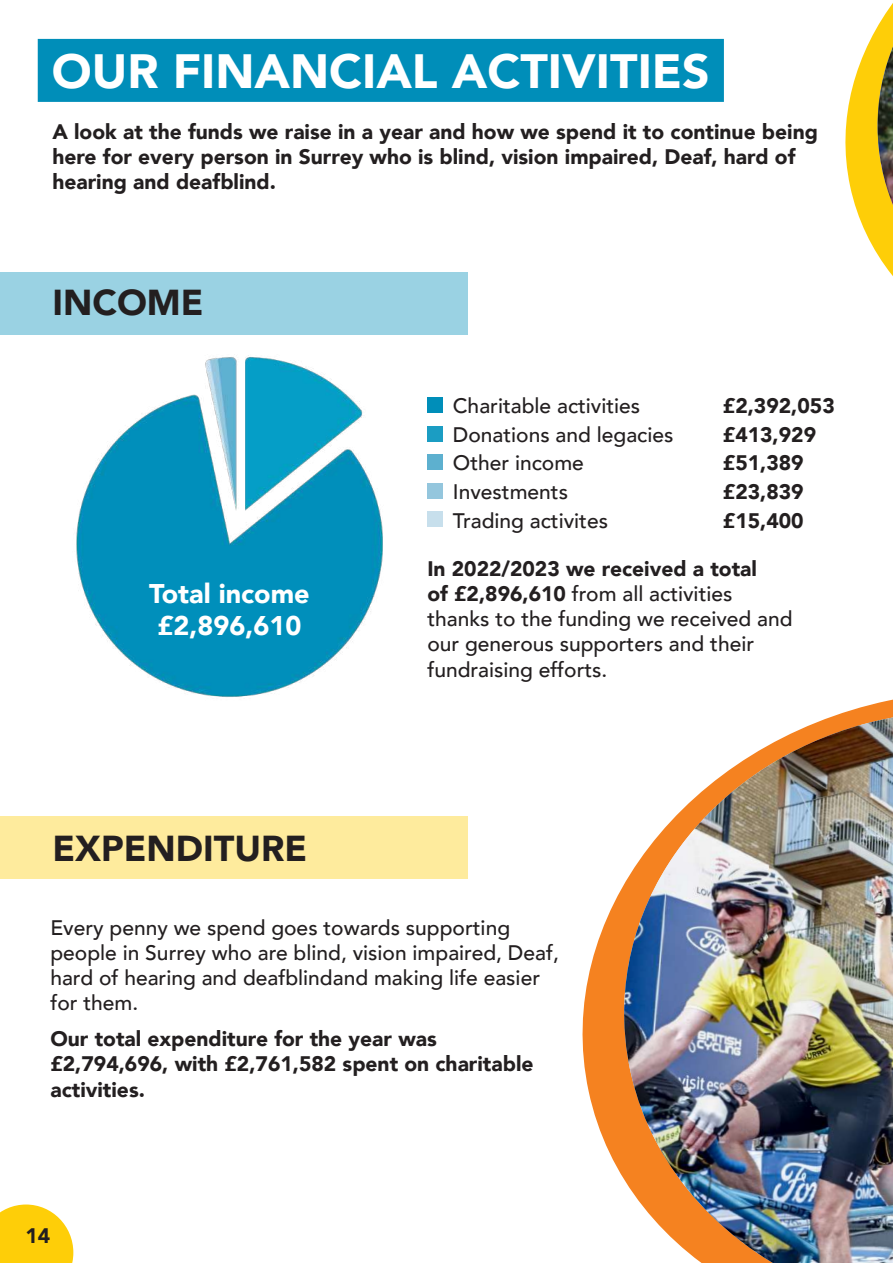
<style>
.page{position:relative;width:893px;height:1263px;background:#fff}
.page>*{position:absolute;margin:0;border:0;box-sizing:border-box;transform-origin:0 0}
.t1{font:900 48px "Avenir";color:#fff}
.t2{font:900 36px "Avenir";color:#231f20}
.t3{font:900 27px/32.4px "Avenir";color:#fff;text-align:center}
.t4{font:500 21px/25.2px "Avenir";color:#231f20}
.t5{font:900 21px/25.2px "Avenir";color:#231f20}
.s1{font-weight:900}
</style>
<div class="page">
<svg style="left:0;top:1204px;width:73px;height:59px;background:#fed429"></svg>
<hr style="left:892px;top:0;width:1px;height:1263px;background:#008eb9">
<svg style="left:845px;top:0;width:48px;height:401px"></svg>
<img style="left:877px;top:47px;width:16px;height:158px">
<svg style="left:582px;top:657px;width:311px;height:517px"></svg>
<img style="left:622px;top:717px;width:271px;height:546px">
<div style="left:38px;top:39px;width:686px;height:63px;background:#008eb9"></div>
<img style="left:76px;top:355px;width:307px;height:342px">
<div style="left:428px;top:397px;width:15px;height:16px;background:#008eb9"></div>
<div style="left:428px;top:426px;width:15px;height:15px;background:#1b9dc3"></div>
<div style="left:428px;top:454px;width:15px;height:16px;background:#5db0cf"></div>
<div style="left:428px;top:483px;width:15px;height:16px;background:#94c6dd"></div>
<div style="left:428px;top:512px;width:15px;height:15px;background:#c7dfec"></div>
<div style="left:0;top:272px;width:468px;height:63px;background:#9ad2e3"></div>
<div style="left:0;top:816px;width:468px;height:63px;background:#feeb9d"></div>
<h1 class="t1" style="left:52px;top:31px;width:659px">OUR FINANCIAL ACTIVITIES</h1>
<p class="t5" style="left:52px;top:118px;width:767px">A look at the funds we raise in a year and how we spend it to continue being here for every person in Surrey who is blind, vision impaired, Deaf, hard of hearing and deafblind.</p>
<h2 class="t2" style="left:52px;top:272px;width:153px">INCOME</h2>
<p class="t3" style="left:149px;top:576px;width:162px">Total income £2,896,610</p>
<h2 class="t2" style="left:52px;top:817px;width:256px">EXPENDITURE</h2>
<p class="t4" style="left:453px;top:392px;width:189px">Charitable activities</p>
<p class="t5" style="left:723px;top:393px;width:113px">£2,392,053</p>
<p class="t4" style="left:453px;top:421px;width:222px">Donations and legacies</p>
<p class="t5" style="left:723px;top:421px;width:95px">£413,929</p>
<p class="t4" style="left:453px;top:449px;width:133px">Other income</p>
<p class="t5" style="left:723px;top:450px;width:82px">£51,389</p>
<p class="t4" style="left:453px;top:478px;width:117px">Investments</p>
<p class="t5" style="left:723px;top:478px;width:82px">£23,839</p>
<p class="t4" style="left:453px;top:506px;width:157px">Trading activites</p>
<p class="t5" style="left:723px;top:507px;width:82px">£15,400</p>
<p class="t4" style="left:427px;top:555px;width:367px"><span class="s1">In 2022/2023 we received a total<br>of £2,896,610</span> from all activities thanks to the funding we received and our generous supporters and their fundraising efforts.</p>
<p class="t4" style="left:50px;top:913px;width:510px">Every penny we spend goes towards supporting people in Surrey who are blind, vision impaired, Deaf, hard of hearing and deafblindand making life easier for them.</p>
<p class="t5" style="left:50px;top:1026px;width:485px">Our total expenditure for the year was £2,794,696, with £2,761,582 spent on charitable activities.</p>
<p class="t5" style="left:26px;top:1222px;width:26px">14</p>
</div>
